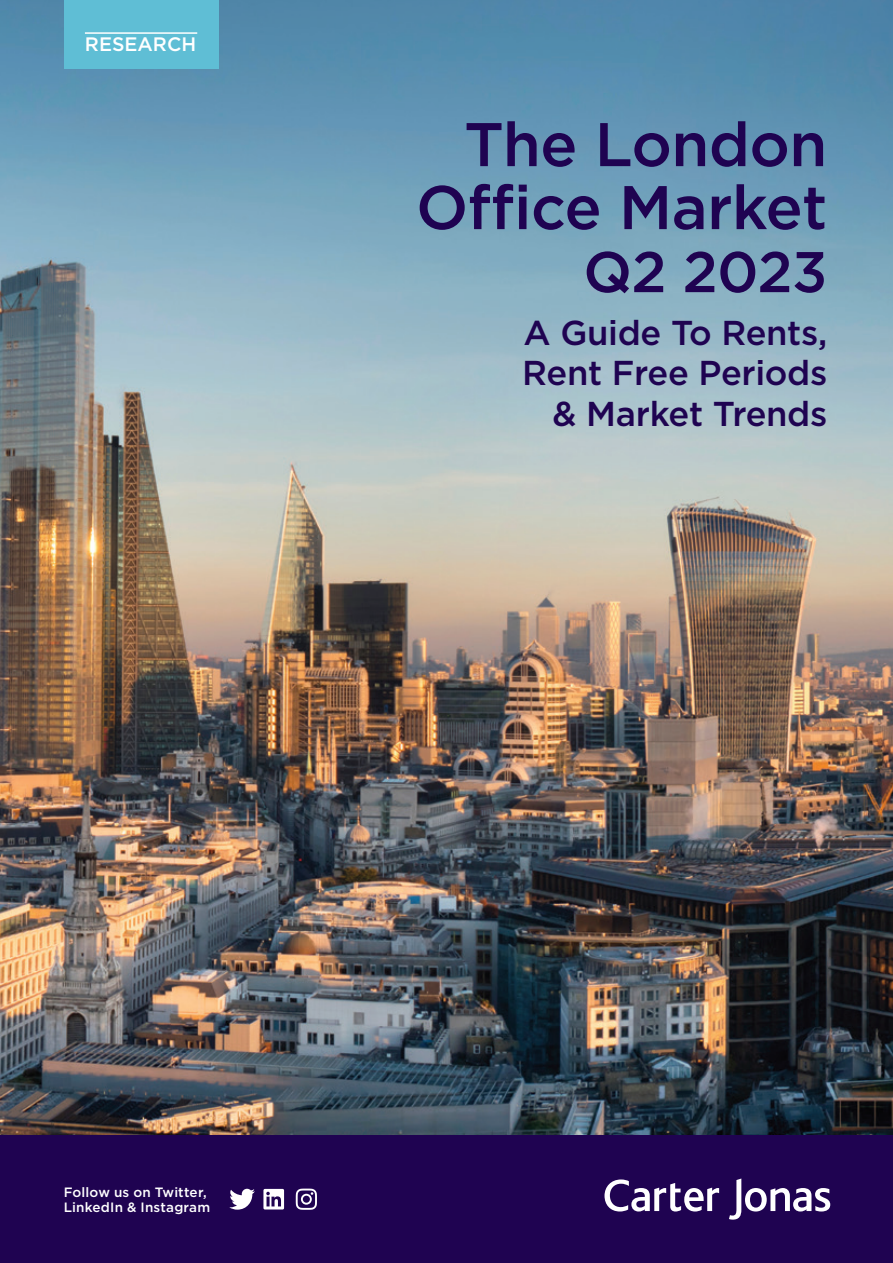
<style>
.page{position:relative;width:893px;height:1263px;background:#fff}
.page>*{position:absolute;margin:0;border:0;box-sizing:border-box;transform-origin:0 0}
.t1{font:500 61.5px/63px "Gotham";letter-spacing:-.01em;color:#1f0351;text-align:right}
.t2{font:500 57.3px "Gotham";letter-spacing:-.01em;color:#1f0351}
.t3{font:500 34.5px/40.5px "Gotham";letter-spacing:-.01em;color:#1f0351;text-align:right}
.t4{font:500 19.5px "Gotham";color:#fff}
.t5{font:500 13.5px/15px "Gotham";letter-spacing:.01em;color:#fff}
</style>
<div class="page">
<img style="left:0;top:0;width:893px;height:1135px">
<div style="left:0;top:1135px;width:893px;height:128px;background:#1f0351"></div>
<svg style="left:229px;top:1189px;width:26px;height:20px"></svg>
<div style="left:263px;top:1189px;width:21px;height:20px;background:#fff;border-radius:2px"></div>
<svg style="left:266px;top:1192px;width:15px;height:14px"></svg>
<svg style="left:296px;top:1188px;width:21px;height:22px"></svg>
<svg style="left:729px;top:1178px;width:101px;height:41px"></svg>
<svg style="left:604px;top:1179px;width:115px;height:32px"></svg>
<div style="left:64px;top:0;width:154px;height:68px;background:#5fbed5"></div>
<hr style="left:85px;top:32px;width:112px;height:2px;background:#fff">
<p class="t4" style="left:85px;top:31px;width:113px">RESEARCH</p>
<h1 class="t1" style="left:416px;top:112px;width:413px">The London<br>Office Market</h1>
<h2 class="t2" style="left:583px;top:234px;width:246px">Q2 2023</h2>
<p class="t3" style="left:522px;top:312px;width:307px">A Guide To Rents,<br>Rent Free Periods &amp; Market Trends</p>
<p class="t5" style="left:64px;top:1185px;width:148px">Follow us on Twitter,<br>LinkedIn &amp; Instagram</p>
</div>
